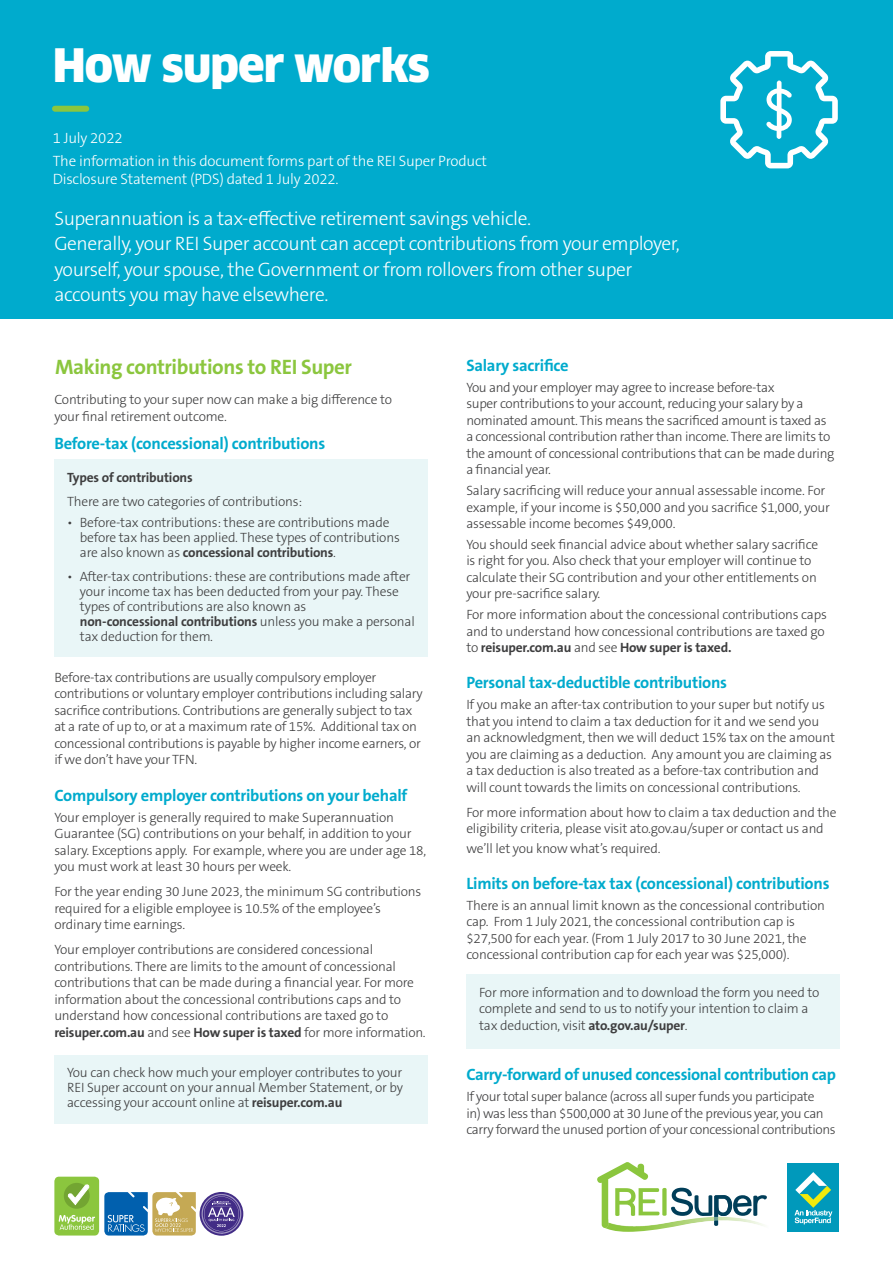
<style>
.page{position:relative;width:893px;height:1263px;background:#fff}
.page>*{position:absolute;margin:0;border:0;box-sizing:border-box;transform-origin:0 0}
.NEW_HEAD{font:900 45px "Clan OT";letter-spacing:-.02em;color:#fff}
.NEW_SUBHEAD_A{font:700 21px "The Sans B W7";letter-spacing:-.02em;color:#8bc63e}
.NEW_INTRO_COPY{font:300 19.5px/25.5px "The Sans B W3";letter-spacing:-.025em;color:#fff}
.NEW_SUBHEAD_B{font:700 16.5px "The Sans B W7";letter-spacing:-.015em;color:#00abcd}
.Folio_Headline{font:300 15px/18px "The Sans B W3";letter-spacing:-.015em;color:#fff}
.body{font:300 13.5px/16.5px "The Sans B W3";letter-spacing:-.015em;color:#3e3e3f}
.Callout{font:300 13.5px/15px "The Sans B W3";letter-spacing:-.015em;color:#3e3e3f}
.Callout-2{font:700 13.5px "The Sans B W7";letter-spacing:-.015em;color:#3e3e3f}
.s1{font-family:"The Sans B W7";font-weight:700}
</style>
<div class="page">
<div style="left:54px;top:1054px;width:374px;height:69px;background:#e9f6f7"></div>
<div style="left:466px;top:974px;width:374px;height:74px;background:#e9f6f7"></div>
<div style="left:54px;top:460px;width:374px;height:197px;background:#e9f6f7"></div>
<div style="left:0;top:0;width:893px;height:319px;background:#00abcd"></div>
<svg style="left:720px;top:51px;width:118px;height:117px"></svg>
<div style="left:54px;top:1177px;width:45px;height:58px;background:#8bc63e;border-radius:5px"></div>
<svg style="left:59px;top:1215px;width:36px;height:15px"></svg>
<div style="left:64px;top:1183px;width:26px;height:26px;background:#73a532;border-radius:50%"></div>
<svg style="left:67px;top:1184px;width:23px;height:22px"></svg>
<svg style="left:104px;top:1192px;width:92px;height:43px"></svg>
<svg style="left:200px;top:1192px;width:43px;height:44px"></svg>
<svg style="left:202px;top:1194px;width:39px;height:40px"></svg>
<div style="left:55px;top:106px;width:31px;height:6px;background:#8bc63e"></div>
<div style="left:787px;top:1164px;width:52px;height:68px;background:#09b"></div>
<svg style="left:794px;top:1172px;width:38px;height:52px"></svg>
<img style="left:605px;top:1228px;width:60px;height:4px">
<svg style="left:597px;top:1162px;width:170px;height:66px"></svg>
<p class="NEW_HEAD" style="left:53px;top:38px;width:379px">How super works</p>
<p class="Folio_Headline" style="left:53px;top:129px;width:71px">1 July 2022</p>
<p class="Folio_Headline" style="left:53px;top:152px;width:436px">The information in this document forms part of the REI Super Product<br>Disclosure Statement (PDS) dated 1 July 2022.</p>
<p class="NEW_INTRO_COPY" style="left:54px;top:206px;width:627px">Superannuation is a tax-effective retirement savings vehicle.<br>Generally, your REI Super account can accept contributions from your employer, yourself, your spouse, the Government or from rollovers from other super accounts you may have elsewhere.</p>
<p class="NEW_SUBHEAD_A" style="left:55px;top:354px;width:298px">Making contributions to REI Super</p>
<p class="body" style="left:54px;top:391px;width:339px">Contributing to your super now can make a big difference to your final retirement outcome.</p>
<p class="NEW_SUBHEAD_B" style="left:54px;top:432px;width:272px">Before-tax (concessional) contributions</p>
<p class="Callout-2" style="left:67px;top:469px;width:127px">Types of contributions</p>
<p class="Callout" style="left:67px;top:494px;width:236px">There are two categories of contributions:</p>
<p class="Callout" style="left:80px;top:515px;width:321px;text-indent:-13px">• Before-tax contributions: these are contributions made before tax has been applied. These types of contributions are also known as <span class="s1">concessional contributions</span>.</p>
<p class="Callout" style="left:80px;top:569px;width:336px;text-indent:-13px">• After-tax contributions: these are contributions made after your income tax has been deducted from your pay. These types of contributions are also known as<br><span class="s1">non-concessional contributions</span> unless you make a personal tax deduction for them.</p>
<p class="body" style="left:54px;top:669px;width:370px">Before-tax contributions are usually compulsory employer contributions or voluntary employer contributions including salary sacrifice contributions. Contributions are generally subject to tax at a rate of up to, or at a maximum rate of 15%. Additional tax on concessional contributions is payable by higher income earners, or if we don’t have your TFN.</p>
<p class="NEW_SUBHEAD_B" style="left:54px;top:785px;width:354px">Compulsory employer contributions on your behalf</p>
<p class="body" style="left:54px;top:809px;width:373px">Your employer is generally required to make Superannuation Guarantee (SG) contributions on your behalf, in addition to your salary. Exceptions apply. For example, where you are under age 18, you must work at least 30 hours per week.</p>
<p class="body" style="left:54px;top:883px;width:368px">For the year ending 30 June 2023, the minimum SG contributions required for a eligible employee is 10.5% of the employee’s ordinary time earnings.</p>
<p class="body" style="left:54px;top:941px;width:373px">Your employer contributions are considered concessional contributions. There are limits to the amount of concessional contributions that can be made during a financial year. For more information about the concessional contributions caps and to understand how concessional contributions are taxed go to <span class="s1">reisuper.com.au</span> and see <span class="s1">How super is taxed</span> for more information.</p>
<p class="Callout" style="left:67px;top:1065px;width:337px;text-align:justify">You can check how much your employer contributes to your REI Super account on your annual Member Statement, or by accessing your account online at <span class="s1">reisuper.com.au</span></p>
<p class="NEW_SUBHEAD_B" style="left:466px;top:355px;width:104px">Salary sacrifice</p>
<p class="body" style="left:466px;top:379px;width:370px">You and your employer may agree to increase before-tax<br>super contributions to your account, reducing your salary by a nominated amount. This means the sacrificed amount is taxed as a concessional contribution rather than income. There are limits to the amount of concessional contributions that can be made during a financial year.</p>
<p class="body" style="left:466px;top:482px;width:365px">Salary sacrificing will reduce your annual assessable income. For example, if your income is $50,000 and you sacrifice $1,000, your assessable income becomes $49,000.</p>
<p class="body" style="left:466px;top:536px;width:353px">You should seek financial advice about whether salary sacrifice is right for you. Also check that your employer will continue to calculate their SG contribution and your other entitlements on your pre-sacrifice salary.</p>
<p class="body" style="left:466px;top:606px;width:362px">For more information about the concessional contributions caps and to understand how concessional contributions are taxed go to <span class="s1">reisuper.com.au</span> and see <span class="s1">How super is taxed.</span></p>
<p class="NEW_SUBHEAD_B" style="left:466px;top:672px;width:262px">Personal tax-deductible contributions</p>
<p class="body" style="left:466px;top:696px;width:370px">If you make an after-tax contribution to your super but notify us that you intend to claim a tax deduction for it and we send you an acknowledgment, then we will deduct 15% tax on the amount you are claiming as a deduction. Any amount you are claiming as a tax deduction is also treated as a before-tax contribution and will count towards the limits on concessional contributions.</p>
<p class="body" style="left:466px;top:804px;width:372px">For more information about how to claim a tax deduction and the eligibility criteria, please visit ato.gov.au/super or contact us and</p>
<p class="body" style="left:466px;top:840px;width:196px">we’ll let you know what’s required.</p>
<p class="NEW_SUBHEAD_B" style="left:466px;top:873px;width:365px">Limits on before-tax tax (concessional) contributions</p>
<p class="body" style="left:466px;top:897px;width:360px">There is an annual limit known as the concessional contribution cap. From 1 July 2021, the concessional contribution cap is $27,500 for each year. (From 1 July 2017 to 30 June 2021, the concessional contribution cap for each year was $25,000).</p>
<p class="Callout" style="left:479px;top:984px;width:342px;line-height:16.5px">For more information and to download the form you need to complete and send to us to notify your intention to claim a tax deduction, visit <span class="s1">ato.gov.au/super</span>.</p>
<p class="NEW_SUBHEAD_B" style="left:466px;top:1064px;width:371px">Carry-forward of unused concessional contribution cap</p>
<p class="body" style="left:466px;top:1088px;width:371px">If your total super balance (across all super funds you participate<br>in) was less than $500,000 at 30 June of the previous year, you can carry forward the unused portion of your concessional contributions</p>
</div>
